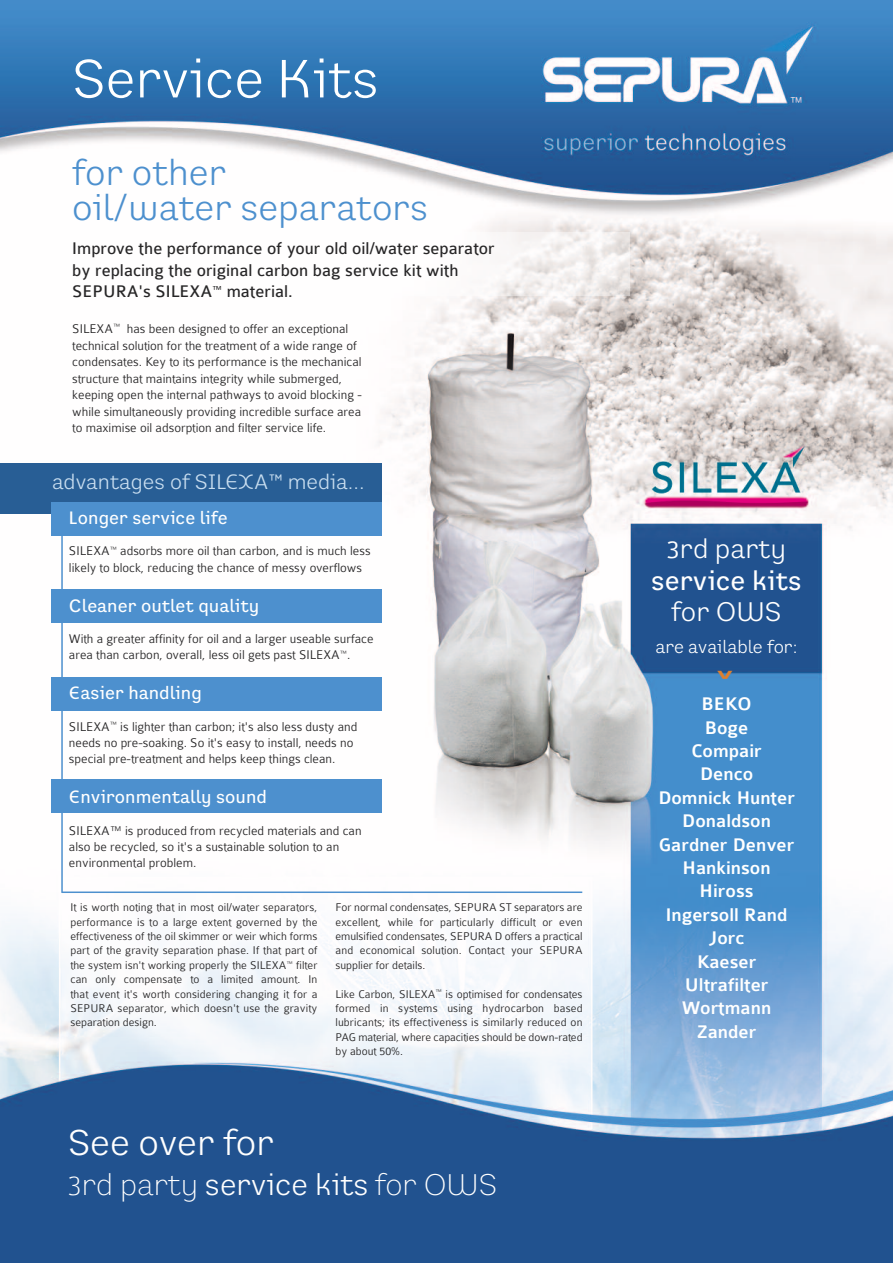
<style>
.page{position:relative;width:893px;height:1263px;background:#fff}
.page>*{position:absolute;margin:0;border:0;box-sizing:border-box;transform-origin:0 0}
.t1{font:54px "Preface";color:#fff}
.t2{font:36px/34.5px "Preface";color:#4d90ce}
.t3{font:36px "Preface";color:#fff}
.t4{font:500 36px "Colaborate";color:#dc7f2f;scale:.5 1}
.t5{font:300 30px "Preface";color:#fff}
.t6{font:27px/31.5px "Preface";color:#fff;text-align:center}
.t7{font:27px "Preface";color:#fff}
.t8{font:21px "Preface";color:#c9def0}
.t9{font:500 19.5px/23.4px "Colaborate";color:#fff;text-align:center}
.t10{font:18px/21.6px "Colaborate";color:#272627}
.t11{font:18px "Preface";color:#fff}
.t12{font:18px "Preface";color:#fff}
.t13{font:300 13.5px/16.5px "Colaborate";color:#272627}
.t14{font:300 12px/14.4px "Colaborate";color:#272627;text-align:justify}
.s1{font-family:"Colaborate";font-weight:100}
.s2{font-weight:400}
.s3{font-family:"Colaborate";font-weight:300}
.s4{font-style:inherit}
</style>
<div class="page">
<img style="left:0;top:0;width:893px;height:1263px">
<div style="left:0;top:463px;width:382px;height:50px;background:#285e95"></div>
<div style="left:51px;top:502px;width:331px;height:33px;background:#4d90ce"></div>
<hr style="left:61px;top:518px;width:2px;height:375px;background:#4d90ce">
<div style="left:51px;top:589px;width:331px;height:33px;background:#4d90ce"></div>
<div style="left:51px;top:678px;width:331px;height:33px;background:#4d90ce"></div>
<div style="left:51px;top:780px;width:331px;height:33px;background:#4d90ce"></div>
<div style="left:0;top:233px;width:629px;height:63px;background:#fff"></div>
<hr style="left:62px;top:891px;width:520px;height:2px;background:#4d90ce">
<h1 class="t1" style="left:72px;top:48px;width:308px">Service Kits</h1>
<h2 class="t2" style="left:72px;top:156px;width:357px">for other<br>oil/water separators</h2>
<h3 class="t10" style="left:72px;top:239px;width:424px">Improve the performance of your old oil/water separator by replacing the original carbon bag service kit with<br>SEPURA's SILEXA<sup>™</sup> material.</h3>
<p class="t13" style="left:72px;top:321px;width:291px">SILEXA<sup>™</sup> has been designed to offer an exceptional technical solution for the treatment of a wide range of condensates. Key to its performance is the mechanical structure that maintains integrity while submerged, keeping open the internal pathways to avoid blocking - while simultaneously providing incredible surface area to maximise oil adsorption and filter service life.</p>
<h3 class="t8" style="left:52px;top:470px;width:314px">advantages of SILEXA™ media...</h3>
<h3 class="t11" style="left:69px;top:507px;width:160px">Longer service life</h3>
<p class="t13" style="left:69px;top:544px;width:303px">SILEXA<sup>™</sup> adsorbs more oil than carbon, and is much less likely to block, reducing the chance of messy overflows</p>
<h3 class="t11" style="left:69px;top:595px;width:192px">Cleaner outlet quality</h3>
<p class="t13" style="left:69px;top:632px;width:306px">With a greater affinity for oil and a larger useable surface area than carbon, overall, less oil gets past SILEXA<sup>™</sup>.</p>
<h3 class="t11" style="left:69px;top:683px;width:134px">Easier handling</h3>
<p class="t13" style="left:69px;top:719px;width:290px">SILEXA<sup>™</sup> is lighter than carbon; it's also less dusty and needs no pre-soaking. So it's easy to install, needs no special pre-treatment and helps keep things clean.</p>
<h3 class="t11" style="left:69px;top:787px;width:199px">Environmentally sound</h3>
<p class="t13" style="left:69px;top:823px;width:294px">SILEXA™ is produced from recycled materials and can also be recycled, so it's a sustainable solution to an environmental problem.</p>
<p class="t14" style="left:70px;top:901px;width:249px">It is worth noting that in most oil/water separators, performance is to a large extent governed by the effectiveness of the oil skimmer or weir which forms part of the gravity separation phase. If that part of the system isn't working properly the SILEXA<sup>™</sup> filter can only compensate to a limited amount. In that event it's worth considering changing it for a SEPURA separator, which doesn't use the gravity separation design.</p>
<p class="t14" style="left:335px;top:901px;width:249px">For normal condensates, SEPURA ST separators are excellent, while for particularly difficult or even emulsified condensates, SEPURA D offers a practical and economical solution. Contact your SEPURA supplier for details.</p>
<p class="t14" style="left:335px;top:987px;width:249px">Like Carbon, SILEXA<sup>™</sup> is optimised for condensates formed in systems using hydrocarbon based lubricants; its effectiveness is similarly reduced on PAG material, where capacities should be down-rated by about 50%.</p>
<h2 class="t3" style="left:68px;top:1121px;width:207px">See over for</h2>
<h3 class="t5" style="left:68px;top:1167px;width:431px"><span class="s1">3</span>rd party <span class="s2">service kits</span> for OWS</h3>
<h3 class="t6" style="left:651px;top:533px;width:152px"><span class="s3">3</span><span class="s4">rd party </span>service kits</h3>
<h3 class="t7" style="left:671px;top:597px;width:112px">for OWS</h3>
<h3 class="t12" style="left:655px;top:636px;width:144px">are available for:</h3>
<h2 class="t4" style="left:739px;top:670px;width:21px;rotate:90deg">&gt;</h2>
<h3 class="t9" style="left:658px;top:694px;width:138px">BEKO<br>Boge<br>Compair<br>Denco<br>Domnick Hunter<br>Donaldson<br>Gardner Denver<br>Hankinson<br>Hiross<br>Ingersoll Rand<br>Jorc<br>Kaeser<br>Ultrafilter<br>Wortmann<br>Zander</h3>
</div>
